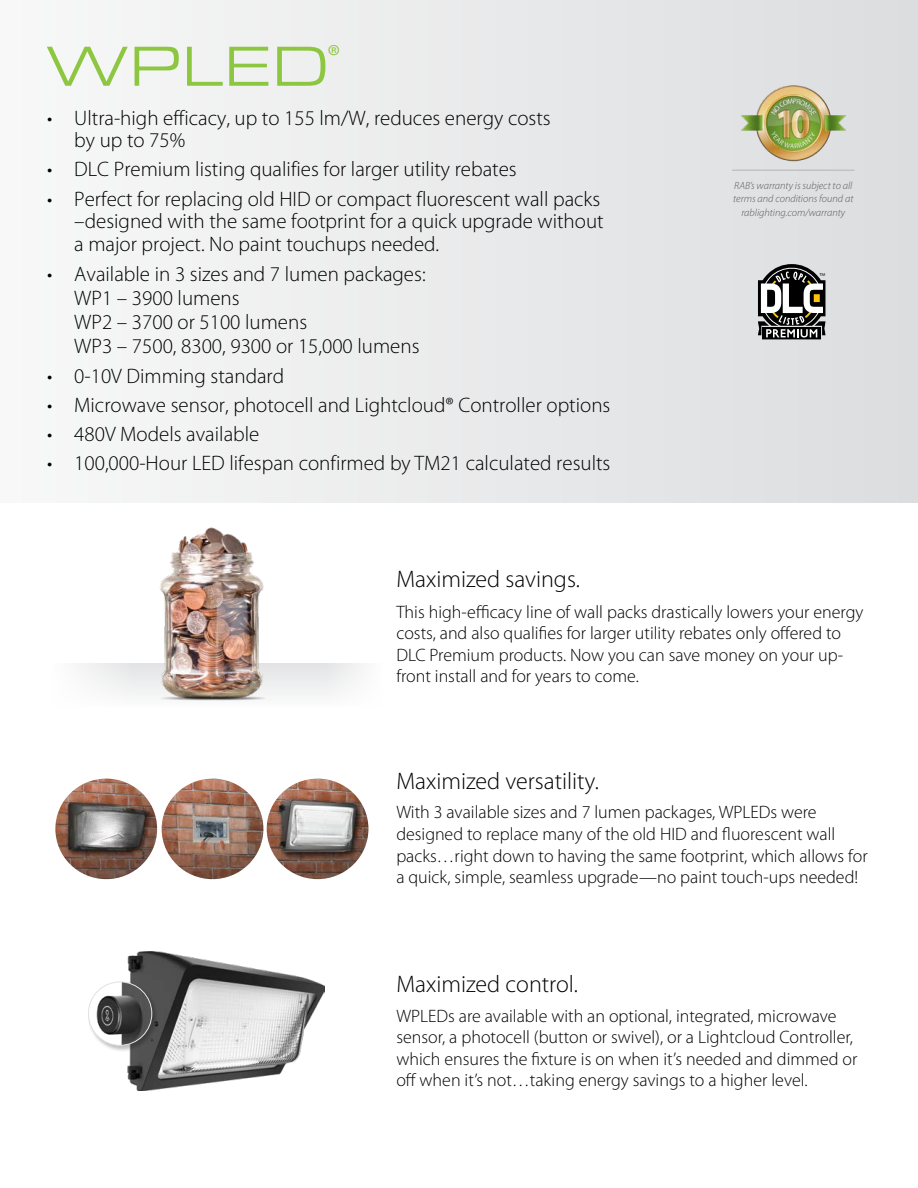
<style>
.page{position:relative;width:918px;height:1188px;background:#fff}
.page>*{position:absolute;margin:0;border:0;box-sizing:border-box;transform-origin:0 0}
.t1{font:58.5px "Eurostile Ext";color:#8dc640}
.t2{font:300 24px "Myriad Pro";color:#000}
.t3{font:300 21px/22.5px "Myriad Pro";color:#000}
.t4{font:300 18px/21.6px "Myriad Pro";color:#000}
.t5{font:italic 300 10.5px/13.5px "Myriad Pro";color:#58595b;text-align:center}
.t6{font:300 10.2px "Myriad Pro";color:#000}
</style>
<div class="page">
<div style="left:0;top:0;width:918px;height:502px;background:linear-gradient(to right,#f8f8f8,#dcddde)"></div>
<div style="left:47px;top:663px;width:334px;height:45px;background:linear-gradient(to bottom,#ececed,#fdfdfd)"></div>
<img style="left:148px;top:527px;width:124px;height:175px">
<img style="left:162px;top:779px;width:101px;height:100px">
<img style="left:267px;top:779px;width:101px;height:100px">
<img style="left:741px;top:81px;width:105px;height:83px">
<hr style="left:732px;top:170px;width:123px;height:1px;background:#b1b4b6">
<div style="left:763px;top:327px;width:58px;height:12px;background:#000"></div>
<svg style="left:758px;top:264px;width:68px;height:74px"></svg>
<img style="left:127px;top:951px;width:197px;height:140px">
<div style="left:88px;top:981px;width:70px;height:71px;background:#000;opacity:.25"></div>
<img style="left:88px;top:982px;width:64px;height:63px;border-radius:32px">
<div style="left:88px;top:982px;width:64px;height:64px;border:1px solid #e0e1e2;border-radius:50%"></div>
<img style="left:55px;top:779px;width:102px;height:100px">
<h1 class="t1" style="left:47px;top:25px;width:294px">WPLED<sup>®</sup></h1>
<p class="t3" style="left:74px;top:107px;width:478px;text-indent:-27px">• Ultra-high efficacy, up to 155 lm/W, reduces energy costs by up to 75%</p>
<p class="t3" style="left:47px;top:159px;width:471px">• DLC Premium listing qualifies for larger utility rebates</p>
<p class="t3" style="left:74px;top:188px;width:531px;text-indent:-27px">• Perfect for replacing old HID or compact fluorescent wall packs –designed with the same footprint for a quick upgrade without a major project. No paint touchups needed.</p>
<p class="t3" style="left:74px;top:263px;width:353px;line-height:24px;text-indent:-27px">• Available in 3 sizes and 7 lumen packages:<br>WP1 – 3900 lumens<br>WP2 – 3700 or 5100 lumens<br>WP3 – 7500, 8300, 9300 or 15,000 lumens</p>
<p class="t3" style="left:47px;top:365px;width:239px">• 0-10V Dimming standard</p>
<p class="t3" style="left:47px;top:394px;width:565px">• Microwave sensor, photocell and Lightcloud® Controller options</p>
<p class="t3" style="left:47px;top:423px;width:214px">• 480V Models available</p>
<p class="t3" style="left:47px;top:453px;width:565px">• 100,000-Hour LED lifespan confirmed by TM21 calculated results</p>
<h2 class="t2" style="left:396px;top:566px;width:185px">Maximized savings.</h2>
<p class="t5" style="left:733px;top:179px;width:122px">RAB’s warranty is subject to all terms and conditions found at rablighting.com/warranty</p>
<p class="t6" style="left:819px;top:271px;width:8px">™</p>
<p class="t4" style="left:396px;top:601px;width:469px">This high-efficacy line of wall packs drastically lowers your energy costs, and also qualifies for larger utility rebates only offered to DLC Premium products. Now you can save money on your up&shy;front install and for years to come.</p>
<h2 class="t2" style="left:396px;top:768px;width:204px">Maximized versatility.</h2>
<p class="t4" style="left:396px;top:802px;width:473px">With 3 available sizes and 7 lumen packages, WPLEDs were designed to replace many of the old HID and fluorescent wall packs…right down to having the same footprint, which allows for a quick, simple, seamless upgrade—no paint touch-ups needed!</p>
<h2 class="t2" style="left:396px;top:971px;width:183px">Maximized control.</h2>
<p class="t4" style="left:396px;top:1005px;width:463px">WPLEDs are available with an optional, integrated, microwave sensor, a photocell (button or swivel), or a Lightcloud Controller, which ensures the fixture is on when it’s needed and dimmed or off when it’s not…taking energy savings to a higher level.</p>
</div>
